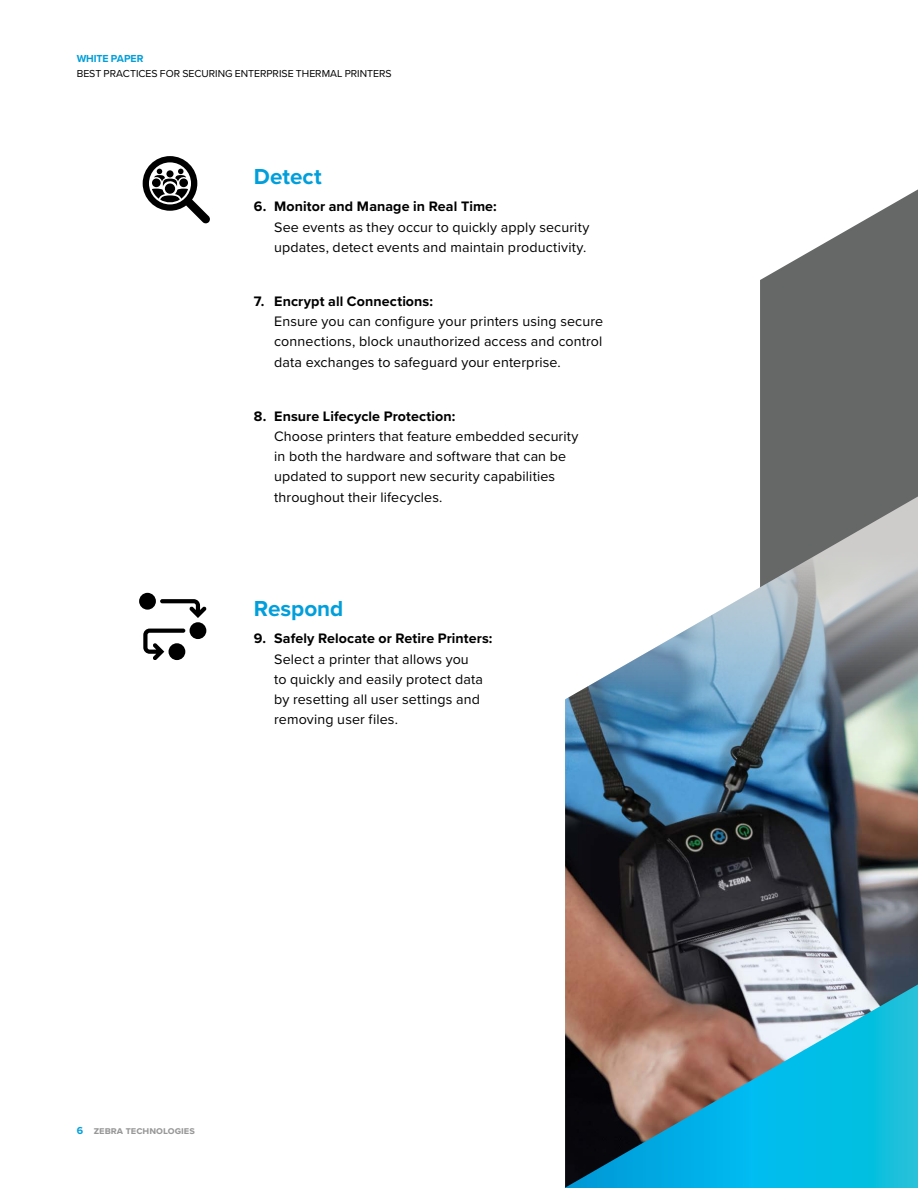
<style>
.page{position:relative;width:918px;height:1188px;background:#fff}
.page>*{position:absolute;margin:0;border:0;box-sizing:border-box;transform-origin:0 0}
.t1{font:700 22.5px "Proxima Nova";color:#009fdb}
.t2{font:14.25px/20.2px "Proxima Nova";letter-spacing:.01em;color:#000}
.t3{font:700 14.25px "Proxima Nova";letter-spacing:.005em;color:#000}
.t4{font:10.5px "Proxima Nova";color:#000}
.t5{font:700 10.5px "Proxima Nova";color:#989899}
.t6{font:700 10.5px "Proxima Nova";letter-spacing:-.01em;color:#009fdb}
.s1{color:#009fdb}
</style>
<div class="page">
<svg style="left:143px;top:156px;width:67px;height:67px"></svg>
<div style="left:139px;top:593px;width:17px;height:17px;background:#000;border-radius:50%"></div>
<svg style="left:160px;top:599px;width:46px;height:19px"></svg>
<svg style="left:143px;top:629px;width:42px;height:31px"></svg>
<div style="left:190px;top:622px;width:16px;height:17px;background:#000;border-radius:50%"></div>
<div style="left:169px;top:643px;width:16px;height:17px;background:#000;border-radius:50%"></div>
<svg style="left:760px;top:189px;width:158px;height:307px;background:#7c7d7d"></svg>
<svg style="left:760px;top:496px;width:158px;height:56px;background:#848585"></svg>
<img style="left:565px;top:552px;width:353px;height:432px">
<svg style="left:565px;top:984px;width:353px;height:204px;background:#4996a7"></svg>
<p class="t6" style="left:77px;top:51px;width:68px">WHITE PAPER</p>
<p class="t4" style="left:77px;top:65px;width:316px">BEST PRACTICES FOR SECURING ENTERPRISE THERMAL PRINTERS</p>
<h1 class="t1" style="left:254px;top:160px;width:69px">Detect</h1>
<p class="t3" style="left:254px;top:196px;width:244px">6. Monitor and Manage in Real Time:</p>
<p class="t2" style="left:274px;top:216px;width:317px">See events as they occur to quickly apply security updates, detect events and maintain productivity.</p>
<p class="t3" style="left:254px;top:290px;width:181px">7. Encrypt all Connections:</p>
<p class="t2" style="left:274px;top:311px;width:330px;text-align:justify">Ensure you can configure your printers using secure connections, block unauthorized access and control data exchanges to safeguard your enterprise.</p>
<p class="t3" style="left:254px;top:405px;width:203px">8. Ensure Lifecycle Protection:</p>
<p class="t2" style="left:274px;top:425px;width:306px">Choose printers that feature embedded security in both the hardware and software that can be updated to support new security capabilities throughout their lifecycles.</p>
<h1 class="t1" style="left:254px;top:592px;width:91px">Respond</h1>
<p class="t3" style="left:254px;top:628px;width:240px">9. Safely Relocate or Retire Printers:</p>
<p class="t2" style="left:274px;top:648px;width:210px">Select a printer that allows you to quickly and easily protect data by resetting all user settings and removing user files.</p>
<p class="t5" style="left:77px;top:1123px;width:120px"><span class="s1">6</span> zebra technologies</p>
</div>
